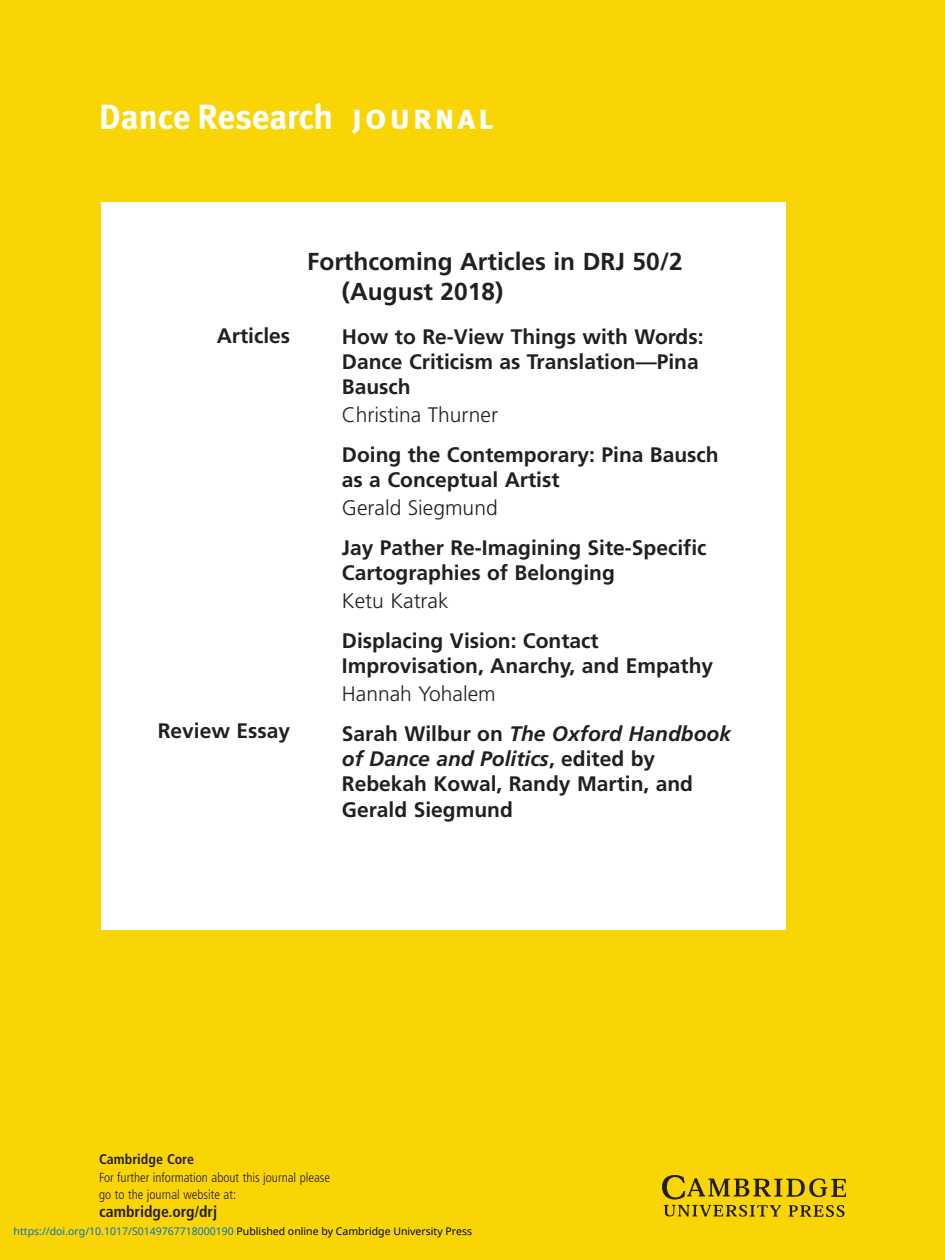
<style>
.page{position:relative;width:945px;height:1260px;background:#fad506}
.page>*{position:absolute;margin:0;border:0;box-sizing:border-box;transform-origin:0 0}
.t1{font:700 35px "Meta";color:#fff}
.t2{font:700 24.5px/29.4px "Frutiger";color:#231f20}
.t3{font:700 21px/25.2px "Frutiger";color:#231f20}
.t4{font:700 condensed 15.75px "Frutiger";color:#231f20}
.t5{font:700 condensed 14px "Frutiger";color:#231f20}
.t6{font:300 condensed 13.12px/17.5px "Frutiger";color:#231f20}
.t7{font:10.5px "Noto Sans";color:#0172cf}
.s1{font-family:"Meta Bold Caps";font-weight:400}
.s2{font-weight:300}
.s3{font-style:italic}
.s4{color:#000}
</style>
<div class="page">
<img style="left:662px;top:1176px;width:184px;height:40px">
<div style="left:102px;top:202px;width:684px;height:727px;background:#fff"></div>
<p class="t1" style="left:99px;top:103px;width:395px">Dance Research <span class="s1">journal</span></p>
<p class="t3" style="left:217px;top:325px;width:75px">Articles</p>
<p class="t3" style="left:158px;top:719px;width:134px">Review Essay</p>
<p class="t2" style="left:342px;top:249px;width:342px;text-indent:-35px">Forthcoming Articles in DRJ 50/2 (August 2018)</p>
<p class="t3" style="left:342px;top:325px;width:363px">How to Re-View Things with Words:<br>Dance Criticism as Translation—Pina<br>Bausch</p>
<p class="t3" style="left:342px;top:396px;width:378px;line-height:40.1px"><span class="s2">Christina Thurner<br></span>Doing the Contemporary: Pina Bausch</p>
<p class="t3" style="left:342px;top:468px;width:219px;line-height:27.7px">as a Conceptual Artist<br><span class="s2">Gerald Siegmund</span></p>
<p class="t3" style="left:342px;top:537px;width:366px">Jay Pather Re-Imagining Site-Specific<br>Cartographies of Belonging</p>
<p class="t3" style="left:342px;top:582px;width:258px;line-height:40.1px"><span class="s2">Ketu Katrak<br></span>Displacing Vision: Contact</p>
<p class="t3" style="left:342px;top:654px;width:373px;line-height:27.7px">Improvisation, Anarchy, and Empathy<br><span class="s2">Hannah Yohalem</span></p>
<p class="t3" style="left:342px;top:723px;width:391px">Sarah Wilbur on <span class="s3">The Oxford Handbook of Dance and Politics</span>, edited by<br>Rebekah Kowal, Randy Martin, and<br>Gerald Siegmund</p>
<p class="t5" style="left:99px;top:1153px;width:96px">Cambridge Core</p>
<p class="t6" style="left:99px;top:1169px;width:232px">For further information about this journal please go to the journal website at:</p>
<p class="t4" style="left:99px;top:1205px;width:119px">cambridge.org/drj</p>
<p class="t7" style="left:14px;top:1223px;width:460px">https://doi.org/10.1017/S0149767718000190 <span class="s4">Published online by Cambridge University Press</span></p>
</div>
